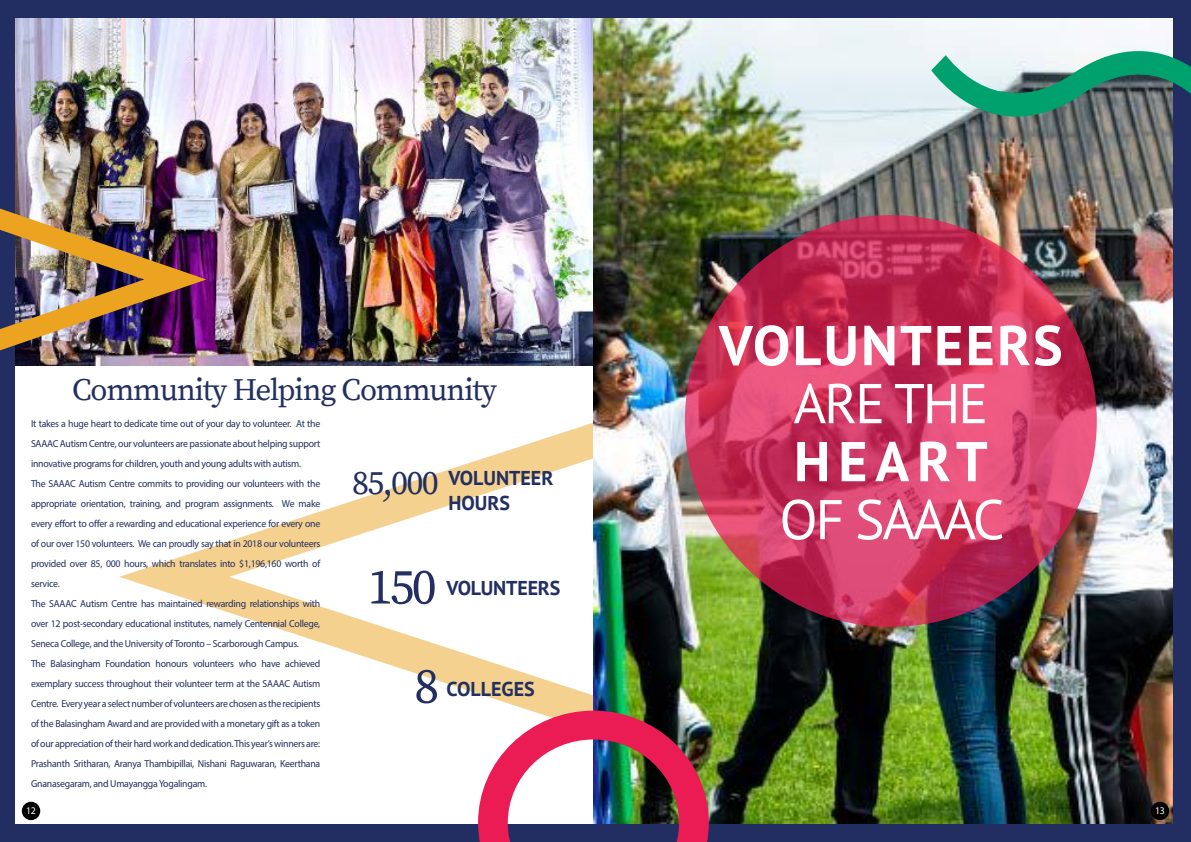
<style>
.page{position:relative;width:1191px;height:842px;background:#fff}
.page>*{position:absolute;margin:0;border:0;box-sizing:border-box;transform-origin:0 0}
.t1{font:700 56px "PT Sans";letter-spacing:.04em;color:#fff}
.t2{font:56px "PT Sans";letter-spacing:-.04em;color:#fff}
.t3{font:50px/99.2px "Source Serif Pro";color:#222f60;text-align:right}
.t4{font:34px "Source Serif Pro";color:#222f60}
.t5{font:31px "Source Serif Pro";letter-spacing:-.035em;color:#222f60}
.t6{font:700 20px/25px "PT Sans";color:#222f60}
.t7{font:10.2px/20px "Myriad Pro";letter-spacing:-.025em;color:#222f60;scale:.96 1}
.t8{font:10.2px "Myriad Pro";color:#fff;scale:.96 1}
</style>
<div class="page">
<svg style="left:119px;top:422px;width:474px;height:289px"></svg>
<img style="left:15px;top:18px;width:578px;height:347px">
<div style="left:0;top:0;width:15px;height:842px;background:#222e62"></div>
<img style="left:0;top:209px;width:206px;height:141px">
<img style="left:593px;top:18px;width:580px;height:806px">
<svg style="left:685px;top:215px;width:411px;height:412px;background:#cc375f"></svg>
<div style="left:0;top:824px;width:1188px;height:18px;background:#222e62"></div>
<img style="left:478px;top:711px;width:231px;height:131px">
<div style="left:1173px;top:0;width:18px;height:842px;background:#222e62"></div>
<div style="left:0;top:0;width:1188px;height:18px;background:#222e62"></div>
<svg style="left:931px;top:42px;width:260px;height:80px"></svg>
<div style="left:1150px;top:802px;width:19px;height:18px;background:#000;border-radius:50%"></div>
<div style="left:22px;top:802px;width:18px;height:18px;background:#000;border-radius:50%"></div>
<h3 class="t5" style="left:72px;top:371px;width:427px">Community Helping Community</h3>
<p class="t7" style="left:31px;top:413px;width:303px">It takes a huge heart to dedicate time out of your day to volunteer. At the SAAAC Autism Centre, our volunteers are passionate about helping support innovative programs for children, youth and young adults with autism.<br>The SAAAC Autism Centre commits to providing our volunteers with the appropriate orientation, training, and program assignments. We make every effort to offer a rewarding and educational experience for every one of our over 150 volunteers. We can proudly say that in 2018 our volunteers provided over 85, 000 hours, which translates into $1,196,160 worth of service.<br>The SAAAC Autism Centre has maintained rewarding relationships with over 12 post-secondary educational institutes, namely Centennial College, Seneca College, and the University of Toronto – Scarborough Campus.<br>The Balasingham Foundation honours volunteers who have achieved exemplary success throughout their volunteer term at the SAAAC Autism Centre. Every year a select number of volunteers are chosen as the recipients of the Balasingham Award and are provided with a monetary gift as a token of our appreciation of their hard work and dedication. This year’s winners are:<br>Prashanth Sritharan, Aranya Thambipillai, Nishani Raguwaran, Keerthana Gnanasegaram, and Umayangga Yogalingam.</p>
<h3 class="t4" style="left:352px;top:462px;width:88px">85,000</h3>
<h3 class="t6" style="left:448px;top:465px;width:106px">VOLUNTEER<br>HOURS</h3>
<h2 class="t3" style="left:368px;top:539px;width:73px">150<br>8</h2>
<h3 class="t6" style="left:446px;top:575px;width:115px">VOLUNTEERS</h3>
<h3 class="t6" style="left:446px;top:676px;width:90px">COLLEGES</h3>
<h1 class="t1" style="left:719px;top:308px;width:345px">VOLUNTEERS</h1>
<h1 class="t2" style="left:793px;top:368px;width:196px">ARE THE</h1>
<h1 class="t1" style="left:794px;top:424px;width:195px">HEART</h1>
<h1 class="t2" style="left:779px;top:484px;width:227px">OF SAAAC</h1>
<p class="t8" style="left:26px;top:804px;width:12px">12</p>
<p class="t8" style="left:1155px;top:804px;width:12px">13</p>
</div>
